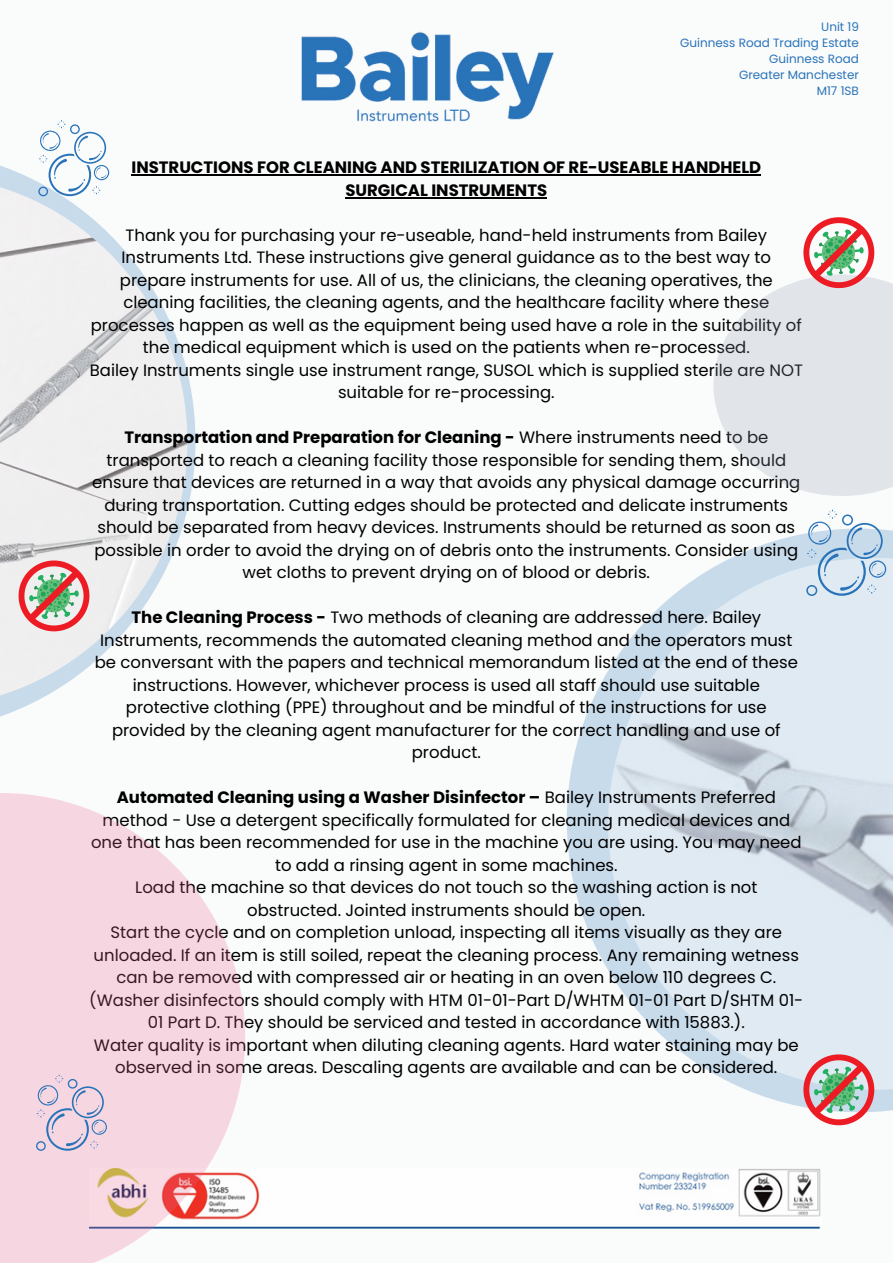
<style>
.page{position:relative;width:893px;height:1264px;background:#fff}
.page>*{position:absolute;margin:0;border:0;box-sizing:border-box;transform-origin:0 0}
.t1{font:16.5px/22.5px "Poppins";color:#000;text-align:center}
.t2{font:700 16.5px/22.5px "Poppins";color:#000;text-align:center}
.t3{font:12px/16px "Poppins";color:#2973b9;text-align:right}
.s1{font-weight:700}
</style>
<div class="page">
<div style="left:0;top:0;width:892px;height:1262px;background:#fafbfb"></div>
<svg style="left:0;top:165px;width:195px;height:552px"></svg>
<img style="left:0;top:175px;width:187px;height:532px">
<img style="left:245px;top:1169px;width:576px;height:60px">
<svg style="left:567px;top:530px;width:325px;height:582px"></svg>
<img style="left:608px;top:558px;width:284px;height:531px">
<hr style="left:131px;top:174px;width:630px;height:2px;background:#000">
<hr style="left:345px;top:197px;width:202px;height:1px;background:#000">
<svg style="left:0;top:793px;width:245px;height:469px;fill:#f6d7e1"></svg>
<svg style="left:713px;top:217px;width:179px;height:279px"></svg>
<svg style="left:19px;top:560px;width:70px;height:71px"></svg>
<svg style="left:38px;top:120px;width:71px;height:76px"></svg>
<svg style="left:806px;top:509px;width:80px;height:87px"></svg>
<svg style="left:36px;top:1074px;width:71px;height:76px;background:#dac9db"></svg>
<svg style="left:803px;top:1054px;width:71px;height:71px;background:#c89f9a"></svg>
<img style="left:302px;top:32px;width:252px;height:90px">
<p class="t3" style="left:680px;top:19px;width:180px">Unit 19<br>Guinness Road Trading Estate<br>Guinness Road<br>Greater Manchester<br>M17 1SB</p>
<p class="t2" style="left:131px;top:156px;width:631px">INSTRUCTIONS FOR CLEANING AND STERILIZATION OF RE-USEABLE HANDHELD<br>SURGICAL INSTRUMENTS</p>
<p class="t1" style="left:90px;top:224px;width:714px">Thank you for purchasing your re-useable, hand-held instruments from Bailey Instruments Ltd. These instructions give general guidance as to the best way to prepare instruments for use. All of us, the clinicians, the cleaning operatives, the cleaning facilities, the cleaning agents, and the healthcare facility where these processes happen as well as the equipment being used have a role in the suitability of the medical equipment which is used on the patients when re-processed.<br>Bailey Instruments single use instrument range, SUSOL which is supplied sterile are NOT suitable for re-processing.</p>
<p class="t1" style="left:92px;top:426px;width:709px"><span class="s1">Transportation and Preparation for Cleaning -</span> Where instruments need to be transported to reach a cleaning facility those responsible for sending them, should ensure that devices are returned in a way that avoids any physical damage occurring during transportation. Cutting edges should be protected and delicate instruments should be separated from heavy devices. Instruments should be returned as soon as possible in order to avoid the drying on of debris onto the instruments. Consider using wet cloths to prevent drying on of blood or debris.</p>
<p class="t1" style="left:95px;top:606px;width:704px"><span class="s1">The Cleaning Process -</span> Two methods of cleaning are addressed here. Bailey Instruments, recommends the automated cleaning method and the operators must be conversant with the papers and technical memorandum listed at the end of these instructions. However, whichever process is used all staff should use suitable protective clothing (PPE) throughout and be mindful of the instructions for use provided by the cleaning agent manufacturer for the correct handling and use of product.</p>
<p class="t1" style="left:89px;top:786px;width:715px"><span class="s1">Automated Cleaning using a Washer Disinfector –</span> Bailey Instruments Preferred method - Use a detergent specifically formulated for cleaning medical devices and one that has been recommended for use in the machine you are using. You may need to add a rinsing agent in some machines.<br>Load the machine so that devices do not touch so the washing action is not obstructed. Jointed instruments should be open.<br>Start the cycle and on completion unload, inspecting all items visually as they are unloaded. If an item is still soiled, repeat the cleaning process. Any remaining wetness can be removed with compressed air or heating in an oven below 110 degrees C. (Washer disinfectors should comply with HTM 01-01-Part D/WHTM 01-01 Part D/SHTM 01- 01 Part D. They should be serviced and tested in accordance with 15883.).<br>Water quality is important when diluting cleaning agents. Hard water staining may be observed in some areas. Descaling agents are available and can be considered.</p>
</div>
